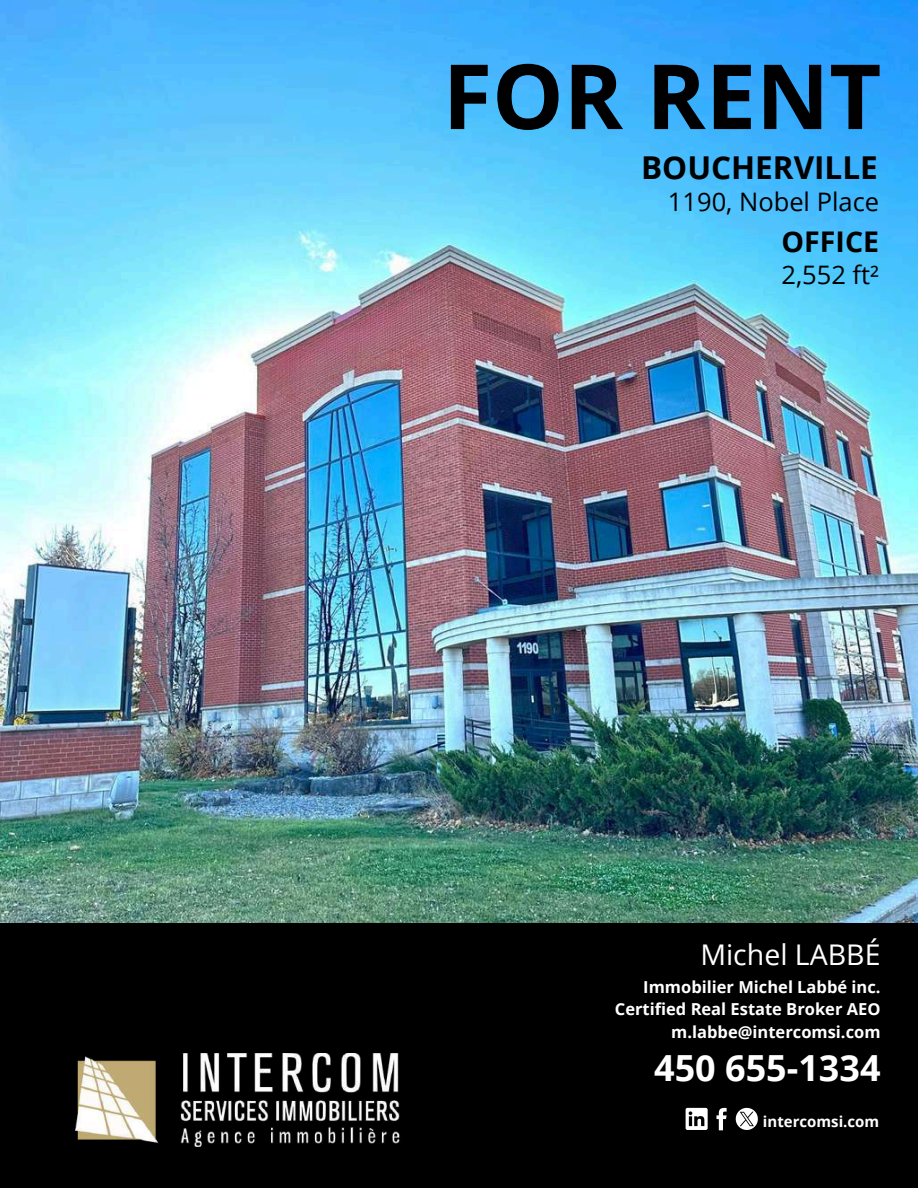
<style>
.page{position:relative;width:918px;height:1188px;background:#fff}
.page>*{position:absolute;margin:0;border:0;box-sizing:border-box;transform-origin:0 0}
.t1{font:700 90px "Open Sans";color:#000}
.t2{font:700 36px "Open Sans";color:#fff}
.t3{font:700 31.5px "Open Sans";color:#000}
.t4{font:28.5px "Open Sans";color:#fff}
.t5{font:700 28.5px "Open Sans";color:#000}
.t6{font:25.5px "Open Sans";color:#000}
.t7{font:700 16.5px/22.5px "Open Sans";color:#fff;text-align:right}
.t8{font:700 15px "Open Sans";color:#fff}
</style>
<div class="page">
<img style="left:0;top:0;width:918px;height:923px">
<div style="left:0;top:923px;width:918px;height:265px;background:#000"></div>
<svg style="left:686px;top:1108px;width:22px;height:22px"></svg>
<svg style="left:716px;top:1108px;width:11px;height:22px"></svg>
<svg style="left:736px;top:1108px;width:22px;height:22px"></svg>
<img style="left:75px;top:1053px;width:325px;height:93px">
<h1 class="t1" style="left:443px;top:33px;width:440px">FOR RENT</h1>
<h3 class="t3" style="left:641px;top:145px;width:238px">BOUCHERVILLE</h3>
<h3 class="t6" style="left:668px;top:184px;width:213px">1190, Nobel Place</h3>
<h3 class="t5" style="left:782px;top:222px;width:99px">OFFICE</h3>
<h3 class="t6" style="left:781px;top:257px;width:99px">2,552 ft²</h3>
<h3 class="t4" style="left:700px;top:934px;width:182px">Michel LABBÉ</h3>
<p class="t7" style="left:615px;top:975px;width:267px">Immobilier Michel Labbé inc.<br>Certified Real Estate Broker AEO m.labbe@intercomsi.com</p>
<h2 class="t2" style="left:654px;top:1043px;width:228px">450 655-1334</h2>
<p class="t8" style="left:763px;top:1111px;width:118px">intercomsi.com</p>
</div>
